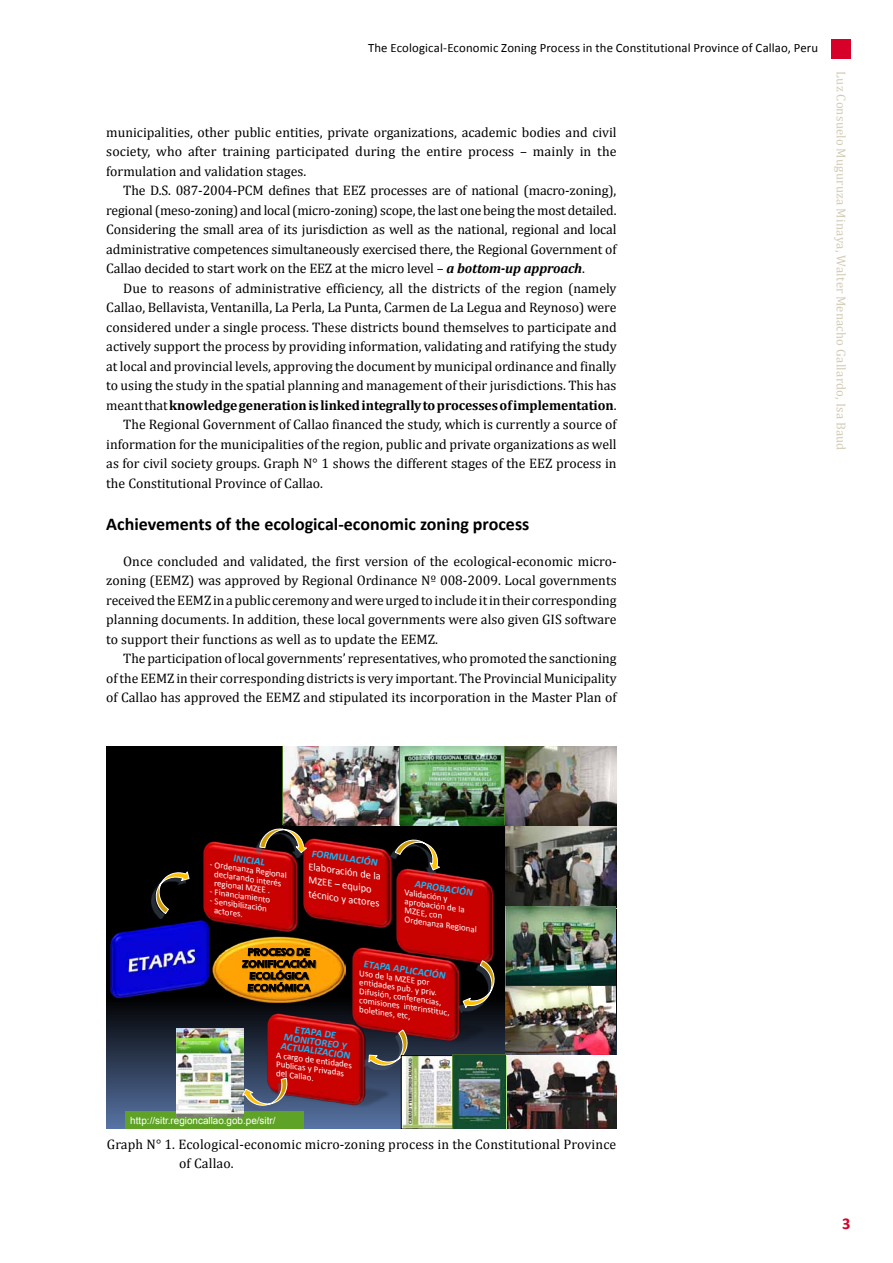
<style>
.page{position:relative;width:893px;height:1263px;background:#fff}
.page>*{position:absolute;margin:0;border:0;box-sizing:border-box;transform-origin:0 0}
.t1{font:700 18px "Calibri";color:#000}
.t2{font:700 16.5px "Calibri";color:#d60028}
.t3{font:13.8px/19.5px "Cambria";color:#000;text-align:justify}
.t4{font:700 13.8px "Cambria";letter-spacing:-.005em;color:#000}
.t5{font:12.75px "Calibri";letter-spacing:.01em;color:#000}
.t6{font:12.75px "Cambria";letter-spacing:.02em;color:#d2cbb4}
.t7{font:italic 700 10.5px/9px "Calibri";color:#17b5f4;text-align:center}
.t8{font:10.5px/13.5px "Calibri";color:#fff}
.t9{font:600 9.9px/11.9px "Eras ITC";letter-spacing:.005em;color:#000;text-align:center}
.t10{font:9.9px "Arial";color:#fff}
.t11{font:9px/9px "Calibri";color:#fff}
.s1{font-weight:700;font-style:italic}
.s2{font-weight:400}
</style>
<div class="page">
<svg style="left:106px;top:746px;width:399px;height:383px;background:#0f141b"></svg>
<img style="left:109px;top:918px;width:124px;height:85px">
<img style="left:201px;top:839px;width:100px;height:102px">
<img style="left:301px;top:836px;width:119px;height:101px">
<img style="left:394px;top:866px;width:111px;height:107px">
<img style="left:266px;top:1011px;width:127px;height:103px">
<img style="left:152px;top:876px;width:33px;height:42px">
<svg style="left:153px;top:871px;width:37px;height:43px;background:#2f2b1c"></svg>
<img style="left:391px;top:844px;width:44px;height:30px">
<svg style="left:395px;top:837px;width:46px;height:34px;background:#332b1b"></svg>
<img style="left:212px;top:937px;width:134px;height:65px">
<img style="left:241px;top:942px;width:79px;height:12px">
<img style="left:236px;top:954px;width:89px;height:17px">
<img style="left:316px;top:966px;width:2px;height:12px">
<img style="left:241px;top:978px;width:79px;height:17px">
<svg style="left:242px;top:947px;width:74px;height:44px;background:#905c02"></svg>
<img style="left:351px;top:946px;width:137px;height:105px">
<img style="left:255px;top:833px;width:47px;height:24px">
<svg style="left:259px;top:828px;width:49px;height:25px"></svg>
<img style="left:458px;top:964px;width:32px;height:48px">
<svg style="left:462px;top:960px;width:35px;height:49px;background:#322a1d"></svg>
<img style="left:364px;top:1034px;width:37px;height:36px">
<svg style="left:368px;top:1029px;width:42px;height:38px"></svg>
<div style="left:125px;top:1112px;width:179px;height:17px;background:#5fa326"></div>
<img style="left:177px;top:1028px;width:67px;height:88px">
<img style="left:238px;top:1082px;width:45px;height:28px">
<svg style="left:242px;top:1077px;width:47px;height:30px"></svg>
<img style="left:283px;top:747px;width:221px;height:79px">
<img style="left:505px;top:747px;width:111px;height:235px">
<img style="left:505px;top:982px;width:111px;height:73px">
<img style="left:403px;top:1057px;width:50px;height:70px">
<div style="left:401px;top:1055px;width:54px;height:74px;border:1px solid #000"></div>
<img style="left:505px;top:1055px;width:111px;height:74px">
<img style="left:453px;top:1055px;width:52px;height:73px">
<img style="left:454px;top:1056px;width:51px;height:73px">
<div style="left:831px;top:39px;width:19px;height:19px;background:#d60028"></div>
<p class="t5" style="left:368px;top:40px;width:452px">The Ecological-Economic Zoning Process in the Constitutional Province of Callao, Peru</p>
<p class="t3" style="left:106px;top:122px;width:512px">municipalities, other public entities, private organizations, academic bodies and civil society, who after training participated during the entire process – mainly in the formulation and validation stages.</p>
<p class="t3" style="left:106px;top:180px;width:512px;text-indent:17px">The D.S. 087-2004-PCM defines that EEZ processes are of national (macro-zoning), regional (meso-zoning) and local (micro-zoning) scope, the last one being the most detailed.<br>Considering the small area of its jurisdiction as well as the national, regional and local administrative competences simultaneously exercised there, the Regional Government of Callao decided to start work on the EEZ at the micro level – <span class="s1">a bottom-up approach</span>.</p>
<p class="t3" style="left:123px;top:278px;width:495px">Due to reasons of administrative efficiency, all the districts of the region (namely</p>
<p class="t3" style="left:106px;top:297px;width:512px">Callao, Bellavista, Ventanilla, La Perla, La Punta, Carmen de La Legua and Reynoso) were</p>
<p class="t3" style="left:106px;top:317px;width:512px">considered under a single process. These districts bound themselves to participate and</p>
<p class="t3" style="left:106px;top:336px;width:512px">actively support the process by providing information, validating and ratifying the study</p>
<p class="t3" style="left:106px;top:356px;width:512px">at local and provincial levels, approving the document by municipal ordinance and finally</p>
<p class="t3" style="left:106px;top:375px;width:512px">to using the study in the spatial planning and management of their jurisdictions. This has</p>
<p class="t4" style="left:106px;top:395px;width:512px"><span class="s2">meant that</span> knowledge generation is linked integrally to processes of implementation<span class="s2">.</span></p>
<p class="t3" style="left:123px;top:414px;width:495px">The Regional Government of Callao financed the study, which is currently a source of</p>
<p class="t3" style="left:106px;top:434px;width:512px">information for the municipalities of the region, public and private organizations as well</p>
<p class="t3" style="left:106px;top:453px;width:512px">as for civil society groups. Graph N° 1 shows the different stages of the EEZ process in</p>
<p class="t3" style="left:106px;top:473px;width:218px">the Constitutional Province of Callao.</p>
<h1 class="t1" style="left:106px;top:512px;width:425px">Achievements of the ecological-economic zoning process</h1>
<p class="t3" style="left:106px;top:551px;width:512px;text-indent:17px">Once concluded and validated, the first version of the ecological-economic micro&shy;zoning (EEMZ) was approved by Regional Ordinance Nº 008-2009. Local governments received the EEMZ in a public ceremony and were urged to include it in their corresponding planning documents. In addition, these local governments were also given GIS software to support their functions as well as to update the EEMZ.</p>
<p class="t3" style="left:106px;top:648px;width:512px;text-indent:17px">The participation of local governments’ representatives, who promoted the sanctioning of the EEMZ in their corresponding districts is very important. The Provincial Municipality of Callao has approved the EEMZ and stipulated its incorporation in the Master Plan of</p>
<p class="t6" style="left:849px;top:71px;width:380px;rotate:90deg">Luz Consuelo Muguruza Minaya, Walter Menacho Gallardo, Isa Baud</p>
<p class="t7" style="left:235px;top:853px;width:33px;rotate:8deg">INICIAL</p>
<p class="t11" style="left:216px;top:860px;width:74px;text-indent:-6px;rotate:8deg">- Ordenanza Regional declarando interés regional MZEE .</p>
<p class="t11" style="left:211px;top:887px;width:62px;rotate:8deg">- Financiamiento</p>
<p class="t11" style="left:216px;top:897px;width:54px;text-indent:-6px;rotate:8deg">- Sensibilización actores.</p>
<p class="t7" style="left:313px;top:849px;width:68px;rotate:8deg">FORMULACIÓN</p>
<p class="t8" style="left:310px;top:860px;width:77px;rotate:8deg">Elaboración de la<br>MZEE – equipo técnico y actores</p>
<p class="t7" style="left:416px;top:879px;width:60px;rotate:8deg">APROBACIÓN</p>
<p class="t11" style="left:406px;top:888px;width:78px;rotate:8deg">Validación y aprobación de la<br>MZEE, con<br>Ordenanza Regional</p>
<p class="t9" style="left:242px;top:946px;width:75px">PROCESO DE<br>ZONIFICACIÓN<br>ECOLÓGICA<br>ECONÓMICA</p>
<p class="t7" style="left:284px;top:1023px;width:72px;rotate:8deg">ETAPA DE<br>MONITOREO Y<br>ACTUALIZACIÓN</p>
<p class="t11" style="left:277px;top:1050px;width:78px;rotate:8deg">A cargo de entidades<br>Publicas y Privadas del Callao.</p>
<p class="t7" style="left:365px;top:959px;width:84px;rotate:8deg">ETAPA APLICACIÓN</p>
<p class="t11" style="left:360px;top:968px;width:73px;rotate:8deg">Uso de la MZEE por</p>
<p class="t11" style="left:360px;top:977px;width:80px;rotate:8deg">entidades pub. y priv.</p>
<p class="t11" style="left:360px;top:986px;width:84px;rotate:8deg">Difusión, conferencias,</p>
<p class="t11" style="left:360px;top:995px;width:93px;rotate:8deg">comisiones interinstituc,</p>
<p class="t11" style="left:360px;top:1004px;width:53px;rotate:8deg">boletines, etc,</p>
<p class="t10" style="left:130px;top:1114px;width:147px">http://sitr.regioncallao.gob.pe/sitr/</p>
<p class="t3" style="left:179px;top:1134px;width:439px;text-indent:-72px">Graph N° 1. Ecological-economic micro-zoning process in the Constitutional Province of Callao.</p>
<p class="t2" style="left:842px;top:1212px;width:10px">3</p>
</div>
